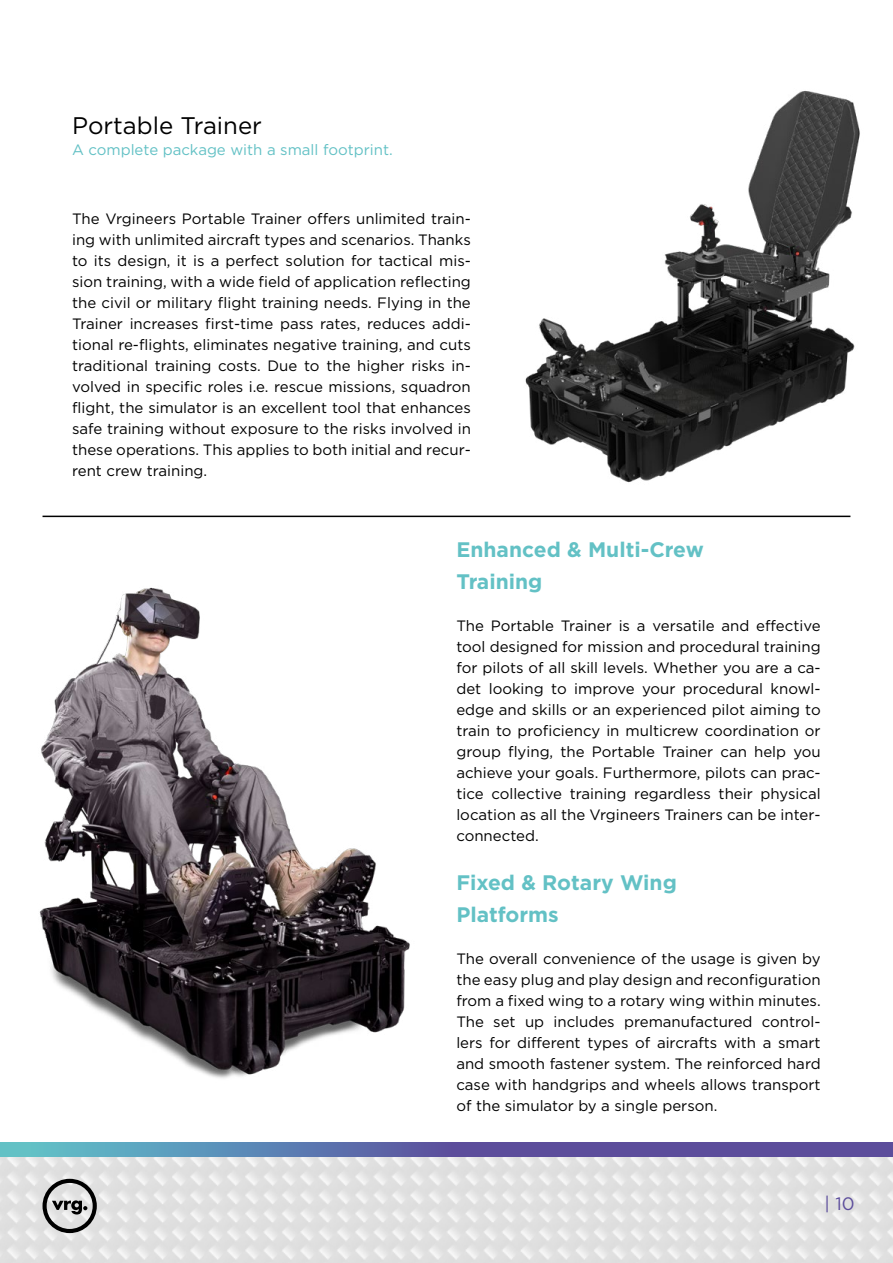
<style>
.page{position:relative;width:893px;height:1263px;background:#fff}
.page>*{position:absolute;margin:0;border:0;box-sizing:border-box;transform-origin:0 0}
.bulet_2{font:24px "Gotham Book CE";color:#000}
.bulet_2-2{font:700 21px/31.5px "Gotham Bold CE";color:#63c1c5}
.t1{font:18px "Gotham";color:#5c4d9c}
.bulet_2-3{font:15px/21px "Gotham Book CE";color:#000;text-align:justify}
.bulet_2-4{font:15px "Gotham Book CE";color:#63c1c5}
</style>
<div class="page">
<img style="left:0;top:1157px;width:893px;height:106px">
<svg style="left:0;top:1142px;width:893px;height:15px;background:#5c6da8"></svg>
<svg style="left:43px;top:1179px;width:54px;height:54px;background:#a0a0a0"></svg>
<img style="left:39px;top:587px;width:371px;height:492px">
<img style="left:525px;top:90px;width:335px;height:393px">
<hr style="left:43px;top:516px;width:807px;height:1px;background:#000">
<p class="bulet_2" style="left:72px;top:111px;width:191px">Portable Trainer</p>
<p class="bulet_2-4" style="left:72px;top:141px;width:322px">A complete package with a small footprint.</p>
<p class="bulet_2-3" style="left:72px;top:208px;width:400px">The Vrgineers Portable Trainer offers unlimited train&shy;ing with unlimited aircraft types and scenarios. Thanks to its design, it is a perfect solution for tactical mis&shy;sion training, with a wide field of application reflecting the civil or military flight training needs. Flying in the Trainer increases first-time pass rates, reduces addi&shy;tional re-flights, eliminates negative training, and cuts traditional training costs. Due to the higher risks in&shy;volved in specific roles i.e. rescue missions, squadron flight, the simulator is an excellent tool that enhances safe training without exposure to the risks involved in these operations. This applies to both initial and recur&shy;rent crew training.</p>
<p class="bulet_2-2" style="left:456px;top:534px;width:249px">Enhanced &amp; Multi-Crew<br>Training</p>
<p class="bulet_2-3" style="left:456px;top:615px;width:366px">The Portable Trainer is a versatile and effective tool designed for mission and procedural training for pilots of all skill levels. Whether you are a ca&shy;det looking to improve your procedural knowl&shy;edge and skills or an experienced pilot aiming to train to proficiency in multicrew coordination or group flying, the Portable Trainer can help you achieve your goals. Furthermore, pilots can prac&shy;tice collective training regardless their physical location as all the Vrgineers Trainers can be inter&shy;connected.</p>
<p class="bulet_2-2" style="left:456px;top:867px;width:222px">Fixed &amp; Rotary Wing<br>Platforms</p>
<p class="bulet_2-3" style="left:456px;top:948px;width:366px">The overall convenience of the usage is given by the easy plug and play design and reconfiguration from a fixed wing to a rotary wing within minutes.<br>The set up includes premanufactured control&shy;lers for different types of aircrafts with a smart and smooth fastener system. The reinforced hard case with handgrips and wheels allows transport of the simulator by a single person.</p>
<p class="t1" style="left:824px;top:1191px;width:32px">| 10</p>
</div>
